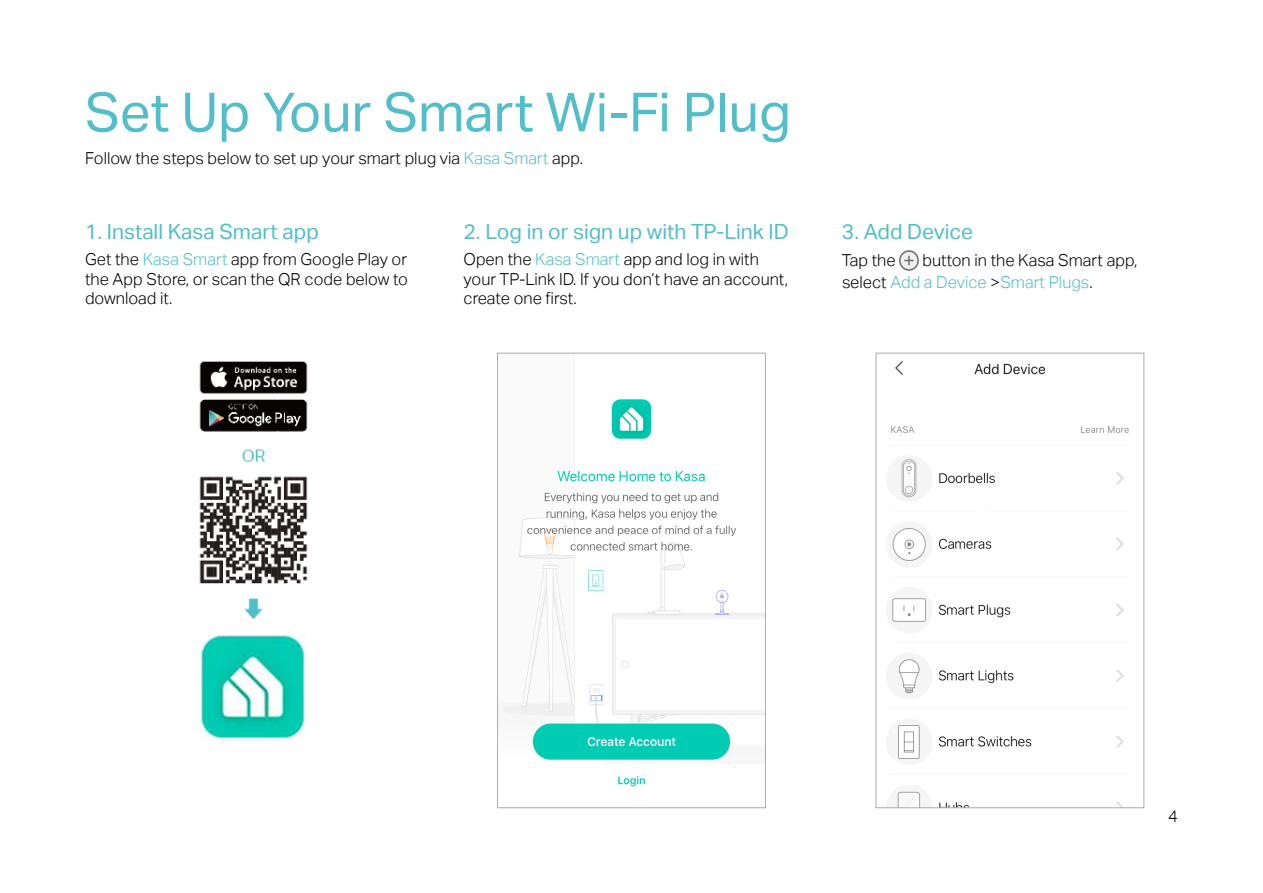
<style>
.page{position:relative;width:1263px;height:893px;background:#fff}
.page>*{position:absolute;margin:0;border:0;box-sizing:border-box;transform-origin:0 0}
.t1{font:54px "TP Link Aktiv Regular";color:#51beca}
.t2{font:21px "TP Link Aktiv Regular";color:#51beca}
.t3{font:16.5px/19.8px "TP Link Aktiv Light";color:#000}
.s1{color:#51beca}
</style>
<div class="page">
<img style="left:899px;top:251px;width:20px;height:20px">
<img style="left:199px;top:361px;width:109px;height:380px">
<img style="left:887px;top:361px;width:242px;height:445px">
<div style="left:876px;top:353px;width:268px;height:455px;border:1px solid #aaabab"></div>
<img style="left:502px;top:355px;width:262px;height:432px">
<div style="left:497px;top:353px;width:269px;height:455px;border:1px solid #aaabab"></div>
<h1 class="t1" style="left:85px;top:81px;width:707px">Set Up Your Smart Wi-Fi Plug</h1>
<p class="t3" style="left:85px;top:148px;width:500px">Follow the steps below to set up your smart plug via <span class="s1">Kasa Smart</span> app.</p>
<p class="t2" style="left:85px;top:220px;width:235px">1. Install Kasa Smart app</p>
<p class="t3" style="left:85px;top:249px;width:324px;text-align:justify">Get the <span class="s1">Kasa Smart</span> app from Google Play or the App Store, or scan the QR code below to download it.</p>
<p class="t2" style="left:463px;top:220px;width:327px">2. Log in or sign up with TP-Link ID</p>
<p class="t3" style="left:463px;top:249px;width:326px">Open the <span class="s1">Kasa Smart</span> app and log in with your TP-Link ID. If you don’t have an account, create one first.</p>
<p class="t2" style="left:842px;top:220px;width:133px">3. Add Device</p>
<p class="t3" style="left:842px;top:251px;width:55px">Tap the</p>
<p class="t3" style="left:842px;top:250px;width:297px;line-height:21.6px;text-indent:81px">button in the Kasa Smart app, select <span class="s1">Add a Device</span> &gt;<span class="s1">Smart Plugs</span>.</p>
<p class="t3" style="left:1168px;top:806px;width:11px">4</p>
</div>
